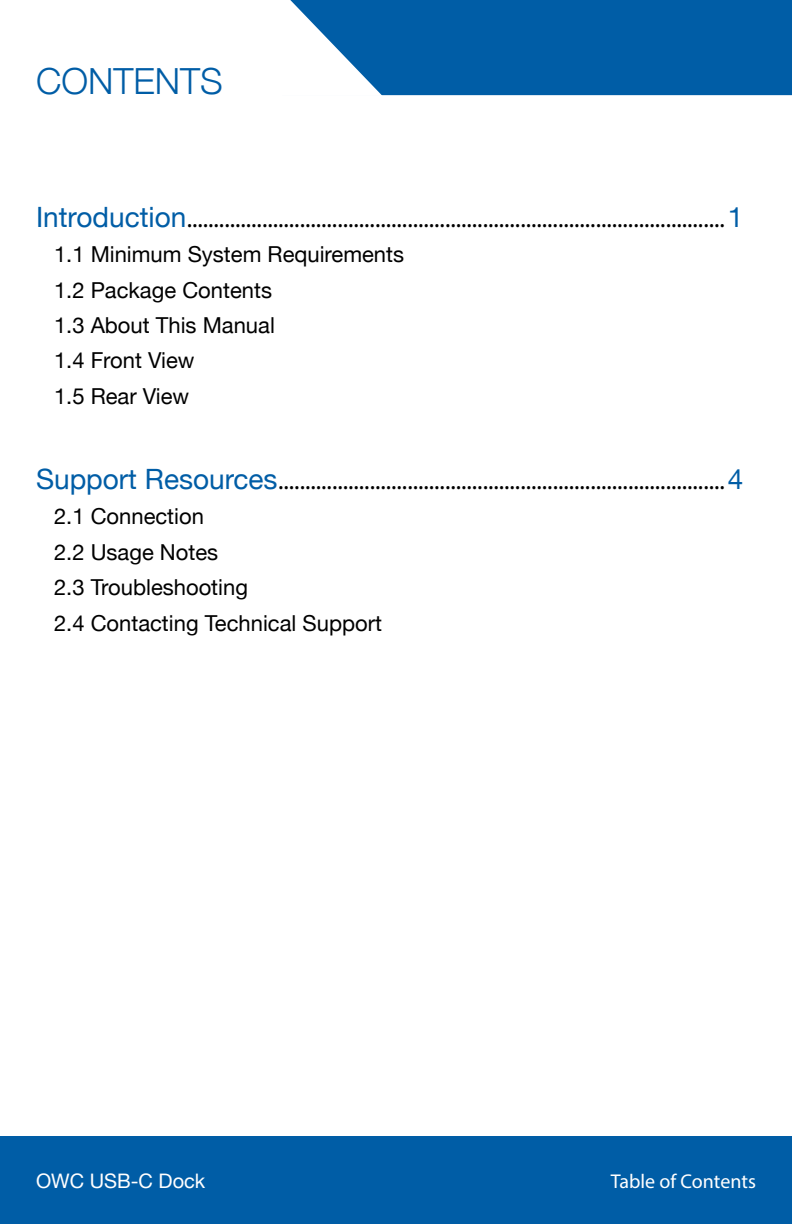
<style>
.page{position:relative;width:792px;height:1224px;background:#fff}
.page>*{position:absolute;margin:0;border:0;box-sizing:border-box;transform-origin:0 0}
.t1{font:300 36px "Helvetica Neue";color:#005da6}
.TOC_Section{font:26px "Myriad Pro";color:#000}
.TOC_Header{font:22px "Helvetica Neue";color:#000}
.t2{font:20px "Myriad Pro";color:#fff}
.t3{font:20px "Helvetica Neue";color:#fff}
.s1{font-family:"Helvetica Neue";font-size:28px;color:#005da6}
</style>
<div class="page">
<div style="left:0;top:1137px;width:792px;height:87px;background:#005da6"></div>
<div style="left:382px;top:0;width:410px;height:95px;background:#005da6"></div>
<svg style="left:290px;top:0;width:92px;height:95px"></svg>
<p class="t1" style="left:36px;top:52px;width:188px">CONTENTS</p>
<p class="TOC_Section" style="left:36px;top:202px;width:709px"><span class="s1">Introduction</span>....................................................................................................<span class="s1">1</span></p>
<p class="TOC_Header" style="left:54px;top:238px;width:352px">1.1 Minimum System Requirements</p>
<p class="TOC_Header" style="left:54px;top:274px;width:220px">1.2 Package Contents</p>
<p class="TOC_Header" style="left:54px;top:309px;width:222px">1.3 About This Manual</p>
<p class="TOC_Header" style="left:54px;top:345px;width:142px">1.4 Front View</p>
<p class="TOC_Header" style="left:54px;top:380px;width:137px">1.5 Rear View</p>
<p class="TOC_Section" style="left:36px;top:464px;width:709px"><span class="s1">Support Resources</span>...................................................................................<span class="s1">4</span></p>
<p class="TOC_Header" style="left:54px;top:501px;width:151px">2.1 Connection</p>
<p class="TOC_Header" style="left:54px;top:536px;width:166px">2.2 Usage Notes</p>
<p class="TOC_Header" style="left:54px;top:571px;width:195px">2.3 Troubleshooting</p>
<p class="TOC_Header" style="left:54px;top:607px;width:330px">2.4 Contacting Technical Support</p>
<p class="t3" style="left:36px;top:1166px;width:171px">OWC USB-C Dock</p>
<p class="t2" style="left:611px;top:1169px;width:147px">Table of Contents</p>
</div>
